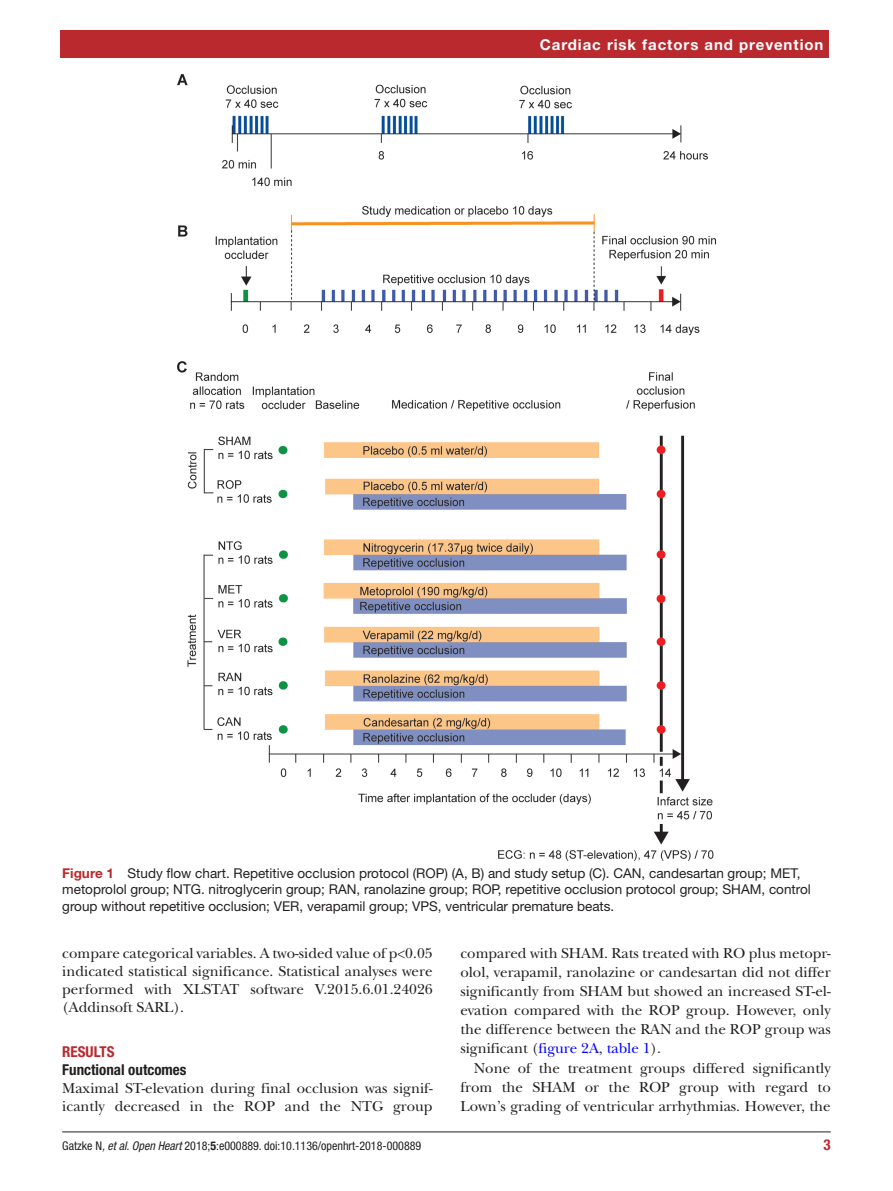
<style>
.page{position:relative;width:893px;height:1191px;background:#fff}
.page>*{position:absolute;margin:0;border:0;box-sizing:border-box;transform-origin:0 0}
.t1{font:15px/19px "New Baskerville";color:#231f20;text-align:justify}
.t2{font:700 15px "Helvetica Neue LT Std";letter-spacing:.065em;color:#fff}
.t3{font:700 condensed 15px "Helvetica Neue LT Std";color:#231f20}
.t4{font:700 condensed 15px "Helvetica Neue LT Std";color:#b9292e}
.t5{font:13.5px/16.2px "Helvetica Neue LT Std";color:#231f20}
.t6{font:condensed 12px "Helvetica Neue LT Std";color:#231f20}
.s1{font-weight:700;color:#b9292e}
.s2{color:#00f}
.s3{font-style:italic}
.s4{font-weight:700}
</style>
<div class="page">
<hr style="left:62px;top:1131px;width:769px;height:1px;background:#231f20">
<div style="left:61px;top:31px;width:768px;height:27px;background:#b9292e"></div>
<img style="left:177px;top:74px;width:538px;height:786px">
<p class="t2" style="left:540px;top:35px;width:285px">Cardiac risk factors and prevention</p>
<p class="t5" style="left:62px;top:865px;width:750px"><span class="s1">Figure 1</span> Study flow chart. Repetitive occlusion protocol (ROP) (A, B) and study setup (C). CAN, candesartan group; MET, metoprolol group; NTG. nitroglycerin group; RAN, ranolazine group; ROP, repetitive occlusion protocol group; SHAM, control group without repetitive occlusion; VER, verapamil group; VPS, ventricular premature beats.</p>
<p class="t1" style="left:62px;top:944px;width:372px;line-height:18px">compare categorical variables. A two-sided value of p&lt;0.05 indicated statistical significance. Statistical analyses were performed with XLSTAT software V.2015.6.01.24026 (Addinsoft SARL).</p>
<p class="t4" style="left:62px;top:1042px;width:54px">Results</p>
<p class="t3" style="left:62px;top:1060px;width:126px">Functional outcomes</p>
<p class="t1" style="left:62px;top:1079px;width:372px;line-height:18px">Maximal ST-elevation during final occlusion was signif&shy;icantly decreased in the ROP and the NTG group</p>
<p class="t1" style="left:460px;top:943px;width:372px">compared with SHAM. Rats treated with RO plus metopr&shy;olol, verapamil, ranolazine or candesartan did not differ significantly from SHAM but showed an increased ST-el&shy;evation compared with the ROP group. However, only the difference between the RAN and the ROP group was significant (<span class="s2">figure 2A</span>, <span class="s2">table 1</span>).</p>
<p class="t1" style="left:460px;top:1058px;width:372px;text-indent:14px">None of the treatment groups differed significantly from the SHAM or the ROP group with regard to Lown’s grading of ventricular arrhythmias. However, the</p>
<p class="t6" style="left:62px;top:1139px;width:361px">Gatzke N<span class="s3">, et al. Open Heart</span> 2018;<span class="s4">5</span>:e000889. doi:10.1136/openhrt-2018-000889</p>
<p class="t4" style="left:823px;top:1135px;width:9px">3</p>
</div>
